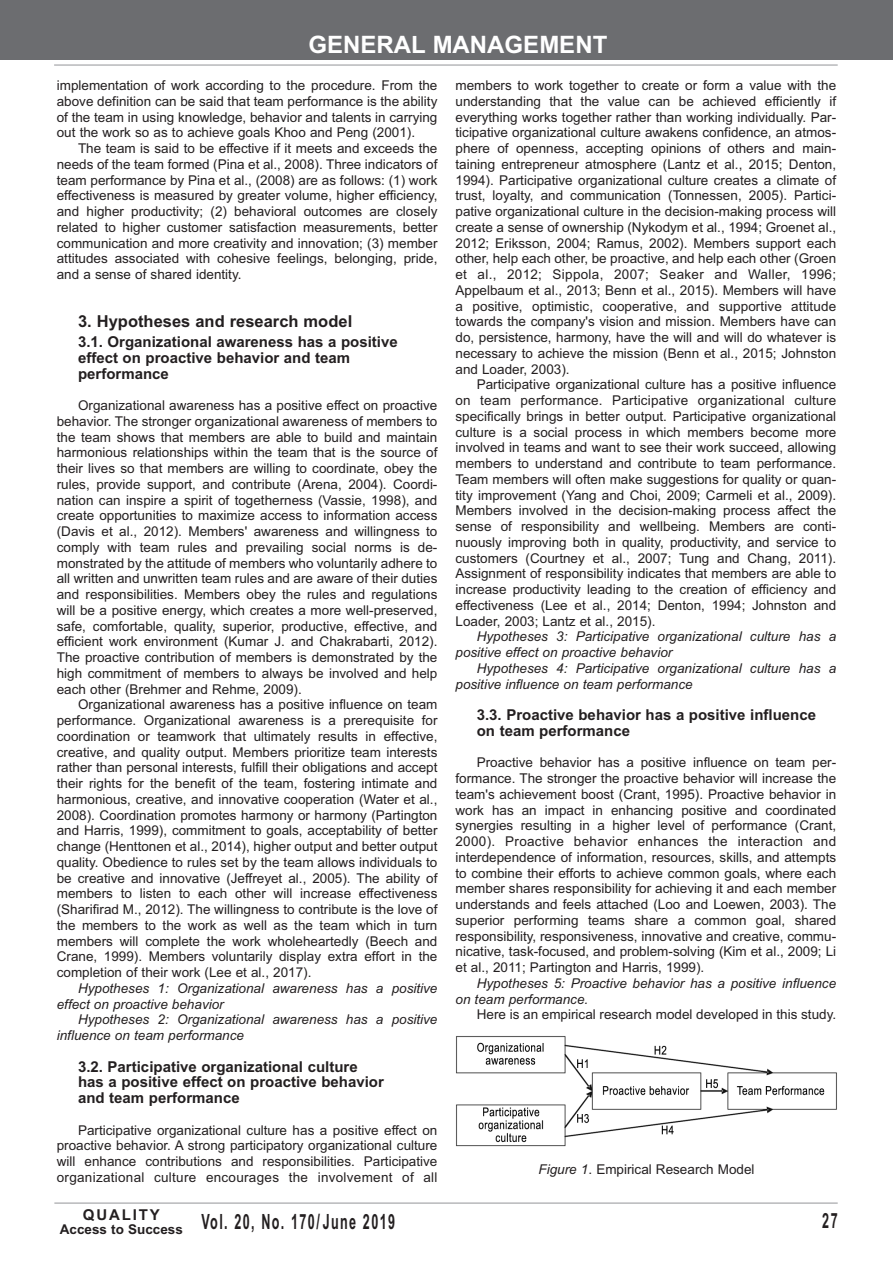
<style>
.page{position:relative;width:893px;height:1263px;background:#fff}
.page>*{position:absolute;margin:0;border:0;box-sizing:border-box;transform-origin:0 0}
.t1{font:700 24px "Arial";color:#fff}
.t2{font:700 21px "Arial";letter-spacing:.11em;color:#231f20;scale:.6 1}
.t3{font:700 16.5px "Arial";color:#231f20}
.t4{font:700 15px/15.8px "Arial";color:#231f20}
.t5{font:700 15px "Arial";letter-spacing:.12em;color:#231f20}
.t6{font:13.5px/15.8px "Arial";color:#231f20;text-align:justify}
.t7{font:italic 13.5px/15.8px "Arial";color:#231f20}
.s1{font-style:italic}
</style>
<div class="page">
<hr style="left:54px;top:65px;width:784px;height:1px;background:#939598">
<div style="left:0;top:0;width:893px;height:60px;background:#6c6d70"></div>
<hr style="left:54px;top:1203px;width:784px;height:1px;background:#939598">
<img style="left:456px;top:1036px;width:381px;height:111px">
<h1 class="t1" style="left:308px;top:30px;width:300px">GENERAL MANAGEMENT</h1>
<p class="t6" style="left:57px;top:78px;width:382px">implementation of work according to the procedure. From the above definition can be said that team performance is the ability of the team in using knowledge, behavior and talents in carrying out the work so as to achieve goals Khoo and Peng (2001).</p>
<p class="t6" style="left:57px;top:141px;width:382px;text-indent:21px">The team is said to be effective if it meets and exceeds the needs of the team formed (Pina et al., 2008). Three indicators of team performance by Pina et al., (2008) are as follows: (1) work effectiveness is measured by greater volume, higher efficiency, and higher productivity; (2) behavioral outcomes are closely related to higher customer satisfaction measurements, better communication and more creativity and innovation; (3) member attitudes associated with cohesive feelings, belonging, pride, and a sense of shared identity.</p>
<p class="t3" style="left:78px;top:312px;width:276px">3. Hypotheses and research model</p>
<p class="t4" style="left:78px;top:334px;width:321px">3.1. Organizational awareness has a positive effect on proactive behavior and team performance</p>
<p class="t6" style="left:57px;top:398px;width:382px;text-indent:21px">Organizational awareness has a positive effect on proactive behavior. The stronger organizational awareness of members to the team shows that members are able to build and maintain harmonious relationships within the team that is the source of their lives so that members are willing to coordinate, obey the rules, provide support, and contribute (Arena, 2004). Coordi&shy;nation can inspire a spirit of togetherness (Vassie, 1998), and create opportunities to maximize access to information access (Davis et al., 2012). Members' awareness and willingness to comply with team rules and prevailing social norms is de&shy;monstrated by the attitude of members who voluntarily adhere to all written and unwritten team rules and are aware of their duties and responsibilities. Members obey the rules and regulations will be a positive energy, which creates a more well-preserved, safe, comfortable, quality, superior, productive, effective, and efficient work environment (Kumar J. and Chakrabarti, 2012).<br>The proactive contribution of members is demonstrated by the high commitment of members to always be involved and help each other (Brehmer and Rehme, 2009).</p>
<p class="t6" style="left:57px;top:697px;width:382px;text-indent:21px">Organizational awareness has a positive influence on team performance. Organizational awareness is a prerequisite for coordination or teamwork that ultimately results in effective, creative, and quality output. Members prioritize team interests rather than personal interests, fulfill their obligations and accept their rights for the benefit of the team, fostering intimate and harmonious, creative, and innovative cooperation (Water et al., 2008). Coordination promotes harmony or harmony (Partington and Harris, 1999), commitment to goals, acceptability of better change (Henttonen et al., 2014), higher output and better output quality. Obedience to rules set by the team allows individuals to be creative and innovative (Jeffreyet al., 2005). The ability of members to listen to each other will increase effectiveness (Sharifirad M., 2012). The willingness to contribute is the love of the members to the work as well as the team which in turn members will complete the work wholeheartedly (Beech and Crane, 1999). Members voluntarily display extra effort in the completion of their work (Lee et al., 2017).</p>
<p class="t7" style="left:57px;top:980px;width:382px;text-indent:21px">Hypotheses 1: Organizational awareness has a positive effect on proactive behavior</p>
<p class="t7" style="left:57px;top:1012px;width:382px;text-indent:21px">Hypotheses 2: Organizational awareness has a positive influence on team performance</p>
<p class="t4" style="left:78px;top:1059px;width:307px">3.2. Participative organizational culture has a positive effect on proactive behavior and team performance</p>
<p class="t6" style="left:57px;top:1122px;width:382px;text-indent:21px">Participative organizational culture has a positive effect on proactive behavior. A strong participatory organizational culture will enhance contributions and responsibilities. Participative organizational culture encourages the involvement of all</p>
<p class="t6" style="left:455px;top:78px;width:382px">members to work together to create or form a value with the understanding that the value can be achieved efficiently if everything works together rather than working individually. Par&shy;ticipative organizational culture awakens confidence, an atmos&shy;phere of openness, accepting opinions of others and main&shy;taining entrepreneur atmosphere (Lantz et al., 2015; Denton, 1994). Participative organizational culture creates a climate of trust, loyalty, and communication (Tonnessen, 2005). Partici&shy;pative organizational culture in the decision-making process will create a sense of ownership (Nykodym et al., 1994; Groenet al., 2012; Eriksson, 2004; Ramus, 2002). Members support each other, help each other, be proactive, and help each other (Groen et al., 2012; Sippola, 2007; Seaker and Waller, 1996; Appelbaum et al., 2013; Benn et al., 2015). Members will have a positive, optimistic, cooperative, and supportive attitude towards the company's vision and mission. Members have can do, persistence, harmony, have the will and will do whatever is necessary to achieve the mission (Benn et al., 2015; Johnston and Loader, 2003).</p>
<p class="t6" style="left:455px;top:377px;width:382px;text-indent:21px">Participative organizational culture has a positive influence on team performance. Participative organizational culture specifically brings in better output. Participative organizational culture is a social process in which members become more involved in teams and want to see their work succeed, allowing members to understand and contribute to team performance.<br>Team members will often make suggestions for quality or quan&shy;tity improvement (Yang and Choi, 2009; Carmeli et al., 2009).<br>Members involved in the decision-making process affect the sense of responsibility and wellbeing. Members are conti&shy;nuously improving both in quality, productivity, and service to customers (Courtney et al., 2007; Tung and Chang, 2011).<br>Assignment of responsibility indicates that members are able to increase productivity leading to the creation of efficiency and effectiveness (Lee et al., 2014; Denton, 1994; Johnston and Loader, 2003; Lantz et al., 2015).</p>
<p class="t7" style="left:455px;top:629px;width:382px;text-indent:21px">Hypotheses 3: Participative organizational culture has a positive effect on proactive behavior</p>
<p class="t7" style="left:455px;top:660px;width:382px;text-indent:21px">Hypotheses 4: Participative organizational culture has a positive influence on team performance</p>
<p class="t4" style="left:477px;top:707px;width:341px">3.3. Proactive behavior has a positive influence on team performance</p>
<p class="t6" style="left:455px;top:755px;width:382px;text-indent:21px">Proactive behavior has a positive influence on team per&shy;formance. The stronger the proactive behavior will increase the team's achievement boost (Crant, 1995). Proactive behavior in work has an impact in enhancing positive and coordinated synergies resulting in a higher level of performance (Crant, 2000). Proactive behavior enhances the interaction and interdependence of information, resources, skills, and attempts to combine their efforts to achieve common goals, where each member shares responsibility for achieving it and each member understands and feels attached (Loo and Loewen, 2003). The superior performing teams share a common goal, shared responsibility, responsiveness, innovative and creative, commu&shy;nicative, task-focused, and problem-solving (Kim et al., 2009; Li et al., 2011; Partington and Harris, 1999).</p>
<p class="t7" style="left:455px;top:975px;width:382px;text-indent:21px">Hypotheses 5: Proactive behavior has a positive influence on team performance.</p>
<p class="t6" style="left:477px;top:1007px;width:361px">Here is an empirical research model developed in this study.</p>
<p class="t6" style="left:539px;top:1162px;width:218px"><span class="s1">Figure 1</span>. Empirical Research Model</p>
<p class="t5" style="left:83px;top:1206px;width:78px">QUALITY</p>
<h2 class="t2" style="left:60px;top:1210px;width:560px"><sub>Access</sub> <sub>to</sub> <sub>Success</sub> Vol. 20, No. 170/ June 2019</h2>
<h2 class="t2" style="left:822px;top:1209px;width:27px">27</h2>
</div>
